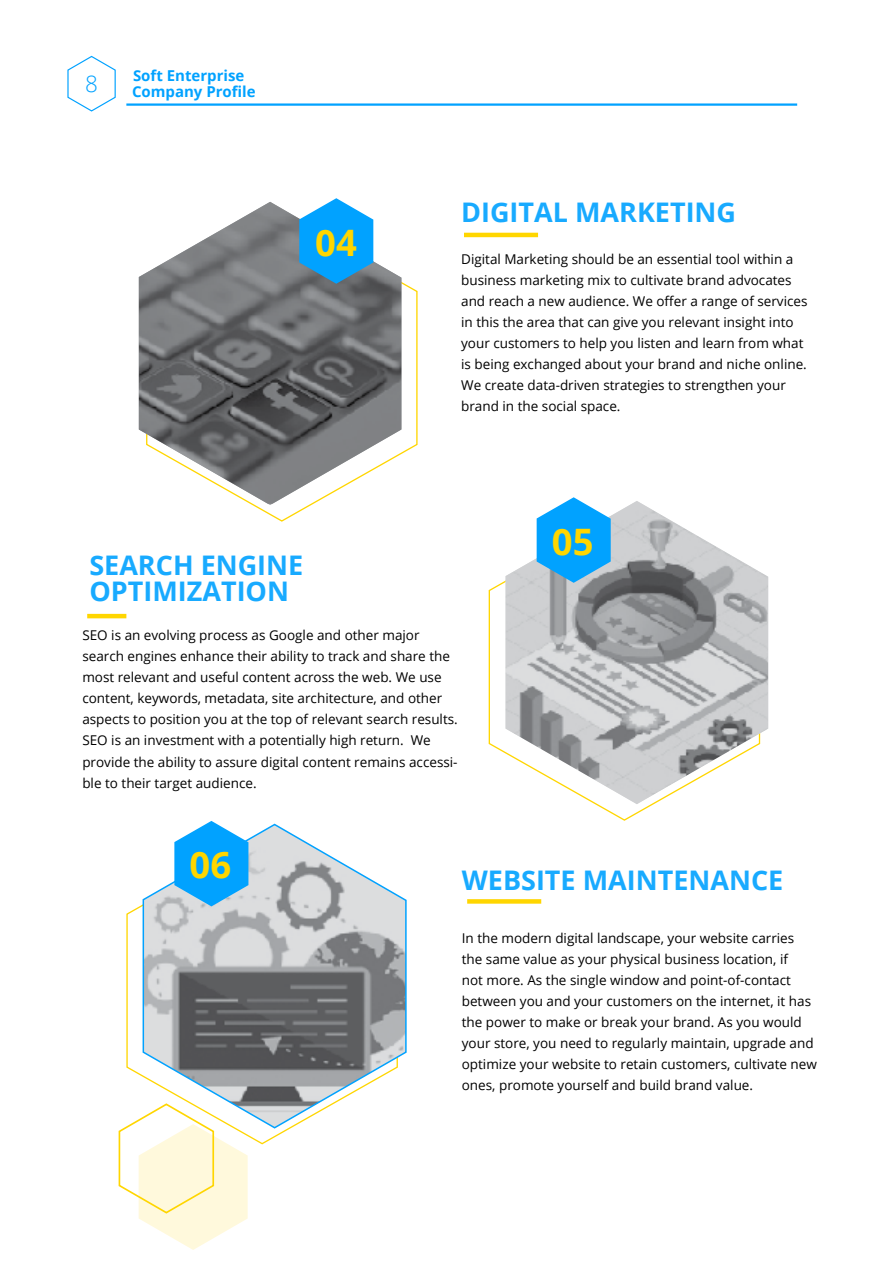
<style>
.page{position:relative;width:893px;height:1263px;background:#fff}
.page>*{position:absolute;margin:0;border:0;box-sizing:border-box;transform-origin:0 0}
.t1{font:700 36.45px "Open Sans";color:#ffd600}
.t2{font:700 27px/25.5px "Open Sans";color:#18aaff}
.t3{font:300 22.5px "Open Sans";color:#01a2ff}
.t4{font:700 15px "Open Sans";color:#01a2ff}
.t5{font:13.5px/21px "Open Sans";color:#000}
</style>
<div class="page">
<svg style="left:252px;top:277px;width:166px;height:245px"></svg>
<svg style="left:488px;top:576px;width:166px;height:245px"></svg>
<svg style="left:126px;top:905px;width:163px;height:240px"></svg>
<img style="left:139px;top:202px;width:262px;height:302px">
<img style="left:506px;top:501px;width:262px;height:303px">
<svg style="left:141px;top:823px;width:266px;height:306px"></svg>
<svg style="left:299px;top:198px;width:74px;height:86px;background:#2ea6ec"></svg>
<svg style="left:537px;top:497px;width:74px;height:86px;background:#38b0f5"></svg>
<svg style="left:174px;top:821px;width:74px;height:85px;background:#3ab4fa"></svg>
<svg style="left:118px;top:1102px;width:130px;height:148px"></svg>
<svg style="left:67px;top:55px;width:49px;height:57px"></svg>
<hr style="left:126px;top:103px;width:671px;height:3px;background:#01a2ff">
<hr style="left:464px;top:233px;width:74px;height:4px;background:#ffd600">
<hr style="left:87px;top:614px;width:39px;height:4px;background:#ffd600">
<div style="left:467px;top:899px;width:74px;height:5px;background:#ffd600"></div>
<h3 class="t3" style="left:85px;top:69px;width:14px">8</h3>
<p class="t4" style="left:133px;top:65px;width:113px">Soft Enterprise</p>
<p class="t4" style="left:132px;top:81px;width:125px">Company Profile</p>
<h1 class="t1" style="left:315px;top:217px;width:43px">04</h1>
<h2 class="t2" style="left:89px;top:552px;width:215px">SEARCH ENGINE<br>OPTIMIZATION</h2>
<h2 class="t2" style="left:461px;top:199px;width:276px">DIGITAL MARKETING</h2>
<p class="t5" style="left:461px;top:248px;width:348px">Digital Marketing should be an essential tool within a business marketing mix to cultivate brand advocates and reach a new audience. We offer a range of services in this the area that can give you relevant insight into your customers to help you listen and learn from what is being exchanged about your brand and niche online.<br>We create data-driven strategies to strengthen your brand in the social space.</p>
<h1 class="t1" style="left:552px;top:516px;width:43px">05</h1>
<p class="t5" style="left:82px;top:625px;width:377px">SEO is an evolving process as Google and other major search engines enhance their ability to track and share the most relevant and useful content across the web. We use content, keywords, metadata, site architecture, and other aspects to position you at the top of relevant search results.<br>SEO is an investment with a potentially high return. We provide the ability to assure digital content remains accessi&shy;ble to their target audience.</p>
<h1 class="t1" style="left:190px;top:839px;width:43px">06</h1>
<h2 class="t2" style="left:462px;top:867px;width:323px">WEBSITE MAINTENANCE</h2>
<p class="t5" style="left:462px;top:927px;width:357px">In the modern digital landscape, your website carries the same value as your physical business location, if<br>not more. As the single window and point-of-contact between you and your customers on the internet, it has the power to make or break your brand. As you would your store, you need to regularly maintain, upgrade and optimize your website to retain customers, cultivate new ones, promote yourself and build brand value.</p>
</div>
